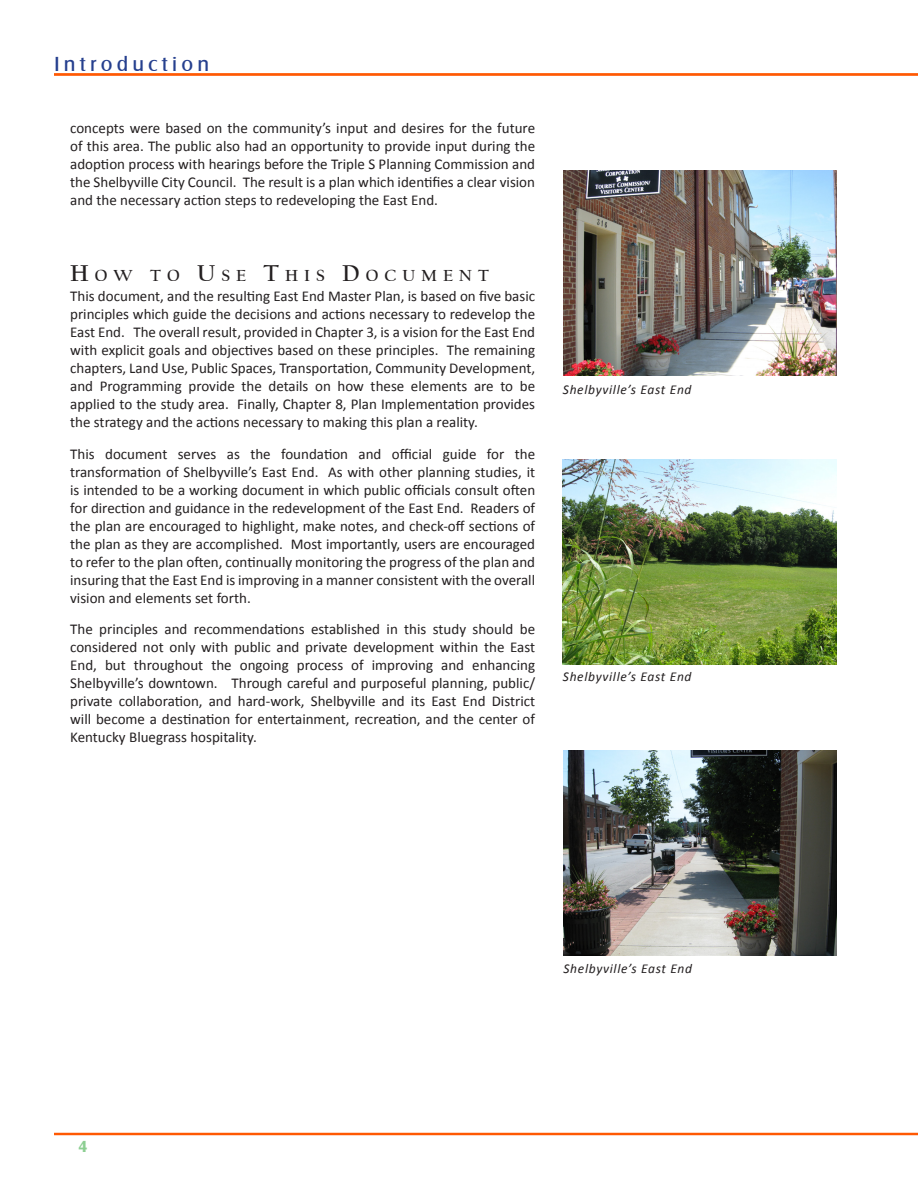
<style>
.page{position:relative;width:918px;height:1188px;background:#fff}
.page>*{position:absolute;margin:0;border:0;box-sizing:border-box;transform-origin:0 0}
.Header__left{font:21px "Castle T";letter-spacing:.2em;color:#253f8e}
.Heading_1{font:700 16.8px "Californian FB";letter-spacing:.355em;color:#231f20}
.t1{font:700 16.5px "Castle T";color:#40ae49}
.t2{font:15px/18px "Calibri";color:#231f20;text-align:justify}
.Image_Caption{font:italic 13.5px "Calibri";letter-spacing:.05em;color:#231f20}
.s1{font-size:24px}
</style>
<div class="page">
<hr style="left:54px;top:1133px;width:864px;height:2px;background:#ff5903">
<hr style="left:54px;top:73px;width:864px;height:3px;background:#ff5903">
<img style="left:564px;top:171px;width:273px;height:205px">
<img style="left:563px;top:459px;width:273px;height:206px">
<img style="left:564px;top:750px;width:273px;height:205px">
<p class="Header__left" style="left:54px;top:52px;width:157px">Introduction</p>
<p class="t2" style="left:70px;top:118px;width:467px">concepts were based on the community’s input and desires for the future of this area. The public also had an opportunity to provide input during the adoption process with hearings before the Triple S Planning Commission and the Shelbyville City Council. The result is a plan which identifies a clear vision and the necessary action steps to redeveloping the East End.</p>
<p class="Heading_1" style="left:70px;top:266px;width:420px"><span class="s1">H</span>OW TO <span class="s1">U</span>SE <span class="s1">T</span>HI S <span class="s1">D</span>OCUMENT</p>
<p class="t2" style="left:70px;top:287px;width:466px">This document, and the resulting East End Master Plan, is based on five basic principles which guide the decisions and actions necessary to redevelop the East End. The overall result, provided in Chapter 3, is a vision for the East End with explicit goals and objectives based on these principles. The remaining chapters, Land Use, Public Spaces, Transportation, Community Development, and Programming provide the details on how these elements are to be applied to the study area. Finally, Chapter 8, Plan Implementation provides the strategy and the actions necessary to making this plan a reality.</p>
<p class="t2" style="left:70px;top:444px;width:467px">This document serves as the foundation and official guide for the transformation of Shelbyville’s East End. As with other planning studies, it is intended to be a working document in which public officials consult often for direction and guidance in the redevelopment of the East End. Readers of the plan are encouraged to highlight, make notes, and check-off sections of the plan as they are accomplished. Most importantly, users are encouraged to refer to the plan often, continually monitoring the progress of the plan and insuring that the East End is improving in a manner consistent with the overall vision and elements set forth.</p>
<p class="t2" style="left:70px;top:620px;width:467px">The principles and recommendations established in this study should be considered not only with public and private development within the East End, but throughout the ongoing process of improving and enhancing Shelbyville’s downtown. Through careful and purposeful planning, public/ private collaboration, and hard-work, Shelbyville and its East End District will become a destination for entertainment, recreation, and the center of Kentucky Bluegrass hospitality.</p>
<p class="Image_Caption" style="left:563px;top:381px;width:130px">Shelbyville’s East End</p>
<p class="Image_Caption" style="left:563px;top:668px;width:130px">Shelbyville’s East End</p>
<p class="t1" style="left:78px;top:1137px;width:11px">4</p>
<p class="Image_Caption" style="left:564px;top:961px;width:130px">Shelbyville’s East End</p>
</div>
